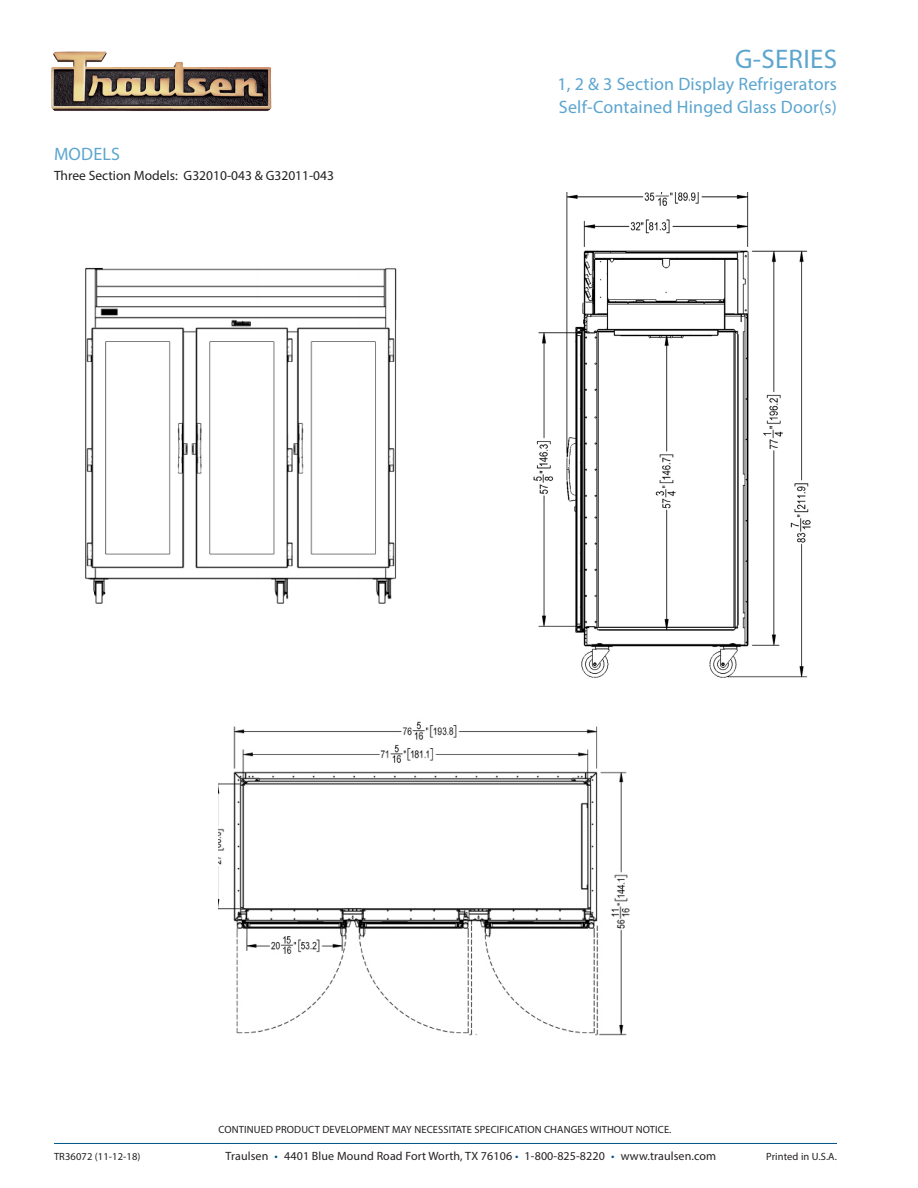
<style>
.page{position:relative;width:918px;height:1188px;background:#fff}
.page>*{position:absolute;margin:0;border:0;box-sizing:border-box;transform-origin:0 0}
.t1{font:27px "Myriad Pro";letter-spacing:.01em;color:#5ca5cf}
.t2{font:18px/22.5px "Myriad Pro";letter-spacing:.01em;color:#5ca5cf}
.t3{font:13.5px "Myriad Pro";color:#231f20}
.t4{font:12px "Myriad Pro";letter-spacing:.01em;color:#231f20}
.t5{font:10.5px "Myriad Pro";letter-spacing:.01em;color:#231f20}
.s1{color:#005587}
</style>
<div class="page">
<hr style="left:54px;top:1143px;width:783px;height:1px;background:#005587">
<img style="left:51px;top:51px;width:221px;height:60px">
<img style="left:533px;top:192px;width:278px;height:486px">
<img style="left:85px;top:267px;width:312px;height:337px">
<img style="left:218px;top:721px;width:412px;height:315px">
<p class="t2" style="left:54px;top:143px;width:67px">MODELS</p>
<p class="t3" style="left:54px;top:167px;width:282px">Three Section Models: G32010-043 &amp; G32011-043</p>
<h1 class="t1" style="left:735px;top:42px;width:103px">G-SERIES</h1>
<h2 class="t2" style="left:558px;top:73px;width:281px">1, 2 &amp; 3 Section Display Refrigerators<br>Self-Contained Hinged Glass Door(s)</h2>
<p class="t5" style="left:219px;top:1123px;width:454px">CONTINUED PRODUCT DEVELOPMENT MAY NECESSITATE SPECIFICATION CHANGES WITHOUT NOTICE.</p>
<p class="t5" style="left:54px;top:1150px;width:88px">TR36072 (11-12-18)</p>
<p class="t4" style="left:226px;top:1149px;width:492px">Traulsen <span class="s1">•</span> 4401 Blue Mound Road Fort Worth, TX 76106 <span class="s1">•</span> 1-800-825-8220 <span class="s1">•</span> www.traulsen.com</p>
<p class="t5" style="left:766px;top:1150px;width:72px">Printed in U.S.A.</p>
</div>
